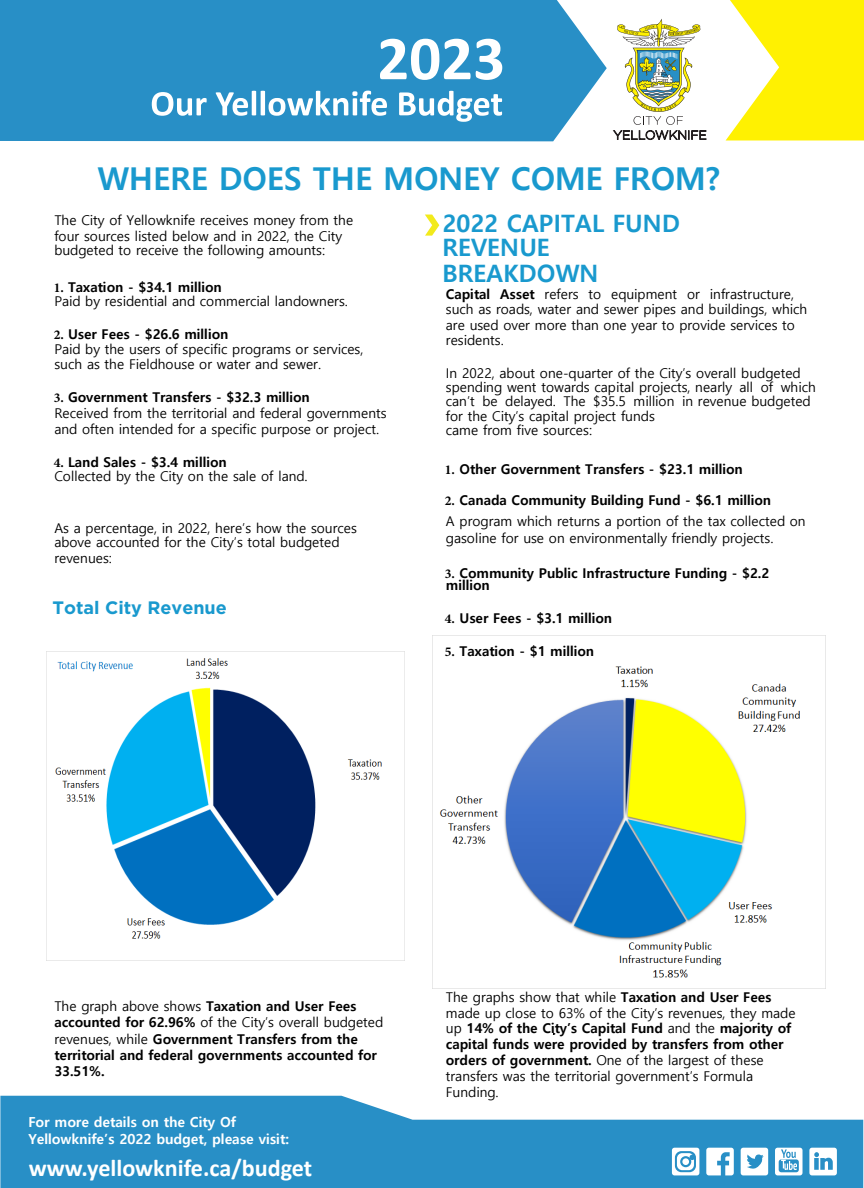
<style>
.page{position:relative;width:864px;height:1188px;background:#fff}
.page>*{position:absolute;margin:0;border:0;box-sizing:border-box;transform-origin:0 0}
.t1{font:700 63px "Calibri";color:#fff}
.t2{font:700 31.5px "Malgun Gothic";color:#1999ce}
.t3{font:700 24.15px "Calibri";color:#fff}
.t4{font:700 24px/24.8px "Malgun Gothic";color:#1999ce}
.t5{font:700 18px "Gotham";color:#1999ce}
.t6{font:700 13.8px/16.4px "Malgun Gothic";color:#fff}
.t7{font:13.5px/15.8px "Malgun Gothic";color:#000}
.t8{font:700 13.5px/16px "Malgun Gothic";color:#000}
.s1{font-style:inherit}
.s2{font-weight:700}
.s3{font-family:"Minion Pro"}
.s4{font-family:"Minion Pro";font-weight:700}
.s5{font-weight:400}
</style>
<div class="page">
<svg style="left:613px;top:19px;width:94px;height:121px"></svg>
<div style="left:0;top:0;width:607px;height:141px;background:#288fc6"></div>
<svg style="left:726px;top:0;width:137px;height:140px"></svg>
<svg style="left:152px;top:92px;width:55px;height:24px"></svg>
<svg style="left:216px;top:91px;width:171px;height:25px"></svg>
<svg style="left:399px;top:91px;width:103px;height:31px"></svg>
<svg style="left:0;top:1096px;width:863px;height:92px;background:#48a0ce"></svg>
<svg style="left:706px;top:1148px;width:28px;height:27px"></svg>
<svg style="left:741px;top:1148px;width:27px;height:27px"></svg>
<svg style="left:775px;top:1148px;width:28px;height:27px"></svg>
<svg style="left:809px;top:1148px;width:28px;height:27px"></svg>
<div style="left:672px;top:1148px;width:27px;height:27px;background:#fff;border-radius:3px"></div>
<svg style="left:675px;top:1151px;width:21px;height:21px"></svg>
<svg style="left:425px;top:215px;width:14px;height:21px"></svg>
<img style="left:433px;top:635px;width:393px;height:354px">
<img style="left:47px;top:658px;width:357px;height:303px">
<h1 class="t1" style="left:377px;top:14px;width:129px">202<span class="s1">3</span></h1>
<h2 class="t2" style="left:97px;top:160px;width:624px">WHERE DOES THE MONEY COME FROM?</h2>
<h3 class="t4" style="left:443px;top:211px;width:239px">2022 CAPITAL FUND<br>REVENUE<br>BREAKDOWN</h3>
<p class="t7" style="left:446px;top:286px;width:363px"><span class="s2">Capital Asset</span> refers to equipment or infrastructure, such as roads, water and sewer pipes and buildings, which are used over more than one year to provide services to residents.</p>
<p class="t7" style="left:446px;top:366px;width:372px;line-height:14.2px">In 2022, about one-quarter of the City’s overall budgeted spending went towards capital projects, nearly all of which can’t be delayed. The $35.5 million in revenue budgeted for the City’s capital project funds<br>came from five sources:</p>
<p class="t8" style="left:445px;top:461px;width:300px"><span class="s3">1.</span> Other Government Transfers - $23.1 million</p>
<p class="t7" style="left:445px;top:491px;width:363px;line-height:20.4px"><span class="s4">2.</span> <span class="s2">Canada Community Building Fund - $6.1 million<br></span>A program which returns a portion of the tax collected on</p>
<p class="t7" style="left:446px;top:530px;width:329px">gasoline for use on environmentally friendly projects.</p>
<p class="t7" style="left:54px;top:212px;width:300px;line-height:16.2px">The City of Yellowknife receives money from the four sources listed below and in 2022, the City</p>
<p class="t7" style="left:54px;top:243px;width:272px">budgeted to receive the following amounts:</p>
<p class="t7" style="left:54px;top:280px;width:296px;line-height:14.1px"><span class="s4">1.</span> <span class="s2">Taxation - $34.1 million<br></span>Paid by residential and commercial landowners.</p>
<p class="t7" style="left:54px;top:327px;width:311px;line-height:15.1px"><span class="s4">2.</span> <span class="s2">User Fees - $26.6 million<br></span>Paid by the users of specific programs or services, such as the Fieldhouse or water and sewer.</p>
<p class="t7" style="left:54px;top:389px;width:334px"><span class="s4">3.</span> <span class="s2">Government Transfers - $32.3 million<br></span>Received from the territorial and federal governments and often intended for a specific purpose or project.</p>
<p class="t7" style="left:54px;top:455px;width:255px;line-height:14.1px"><span class="s4">4.</span> <span class="s2">Land Sales - $3.4 million<br></span>Collected by the City on the sale of land.</p>
<p class="t7" style="left:54px;top:521px;width:304px;line-height:15px">As a percentage, in 2022, here’s how the sources above accounted for the City’s total budgeted revenues:</p>
<h3 class="t5" style="left:53px;top:595px;width:176px">Total City Revenue</h3>
<p class="t8" style="left:445px;top:565px;width:326px"><span class="s3">3.</span> Community Public Infrastructure Funding - $2.2</p>
<p class="t8" style="left:445px;top:610px;width:169px"><span class="s3">4.</span> User Fees - $3.1 million</p>
<p class="t8" style="left:446px;top:578px;width:45px">million</p>
<p class="t8" style="left:445px;top:643px;width:151px"><span class="s3">5.</span> Taxation - $1 million</p>
<p class="t8" style="left:54px;top:999px;width:330px"><span class="s5">The graph above shows</span> Taxation and User Fees accounted for 62.96% <span class="s5">of the City’s overall budgeted revenues, while</span> Government Transfers from the territorial and federal governments accounted for 33.51%.</p>
<p class="t6" style="left:28px;top:1114px;width:262px">For more details on the City Of<br>Yellowknife’s 2022 budget, please visit:</p>
<h3 class="t3" style="left:29px;top:1150px;width:285px">www.yellowknife.ca/budget</h3>
<p class="t7" style="left:446px;top:989px;width:351px">The graphs show that while <span class="s2">Taxation and User Fees </span>made up close to 63% of the City’s revenues, they made up <span class="s2">14% of the City’s Capital Fund</span> and the <span class="s2">majority of capital funds were provided by transfers from other orders of government.</span> One of the largest of these transfers was the territorial government’s Formula Funding.</p>
</div>
